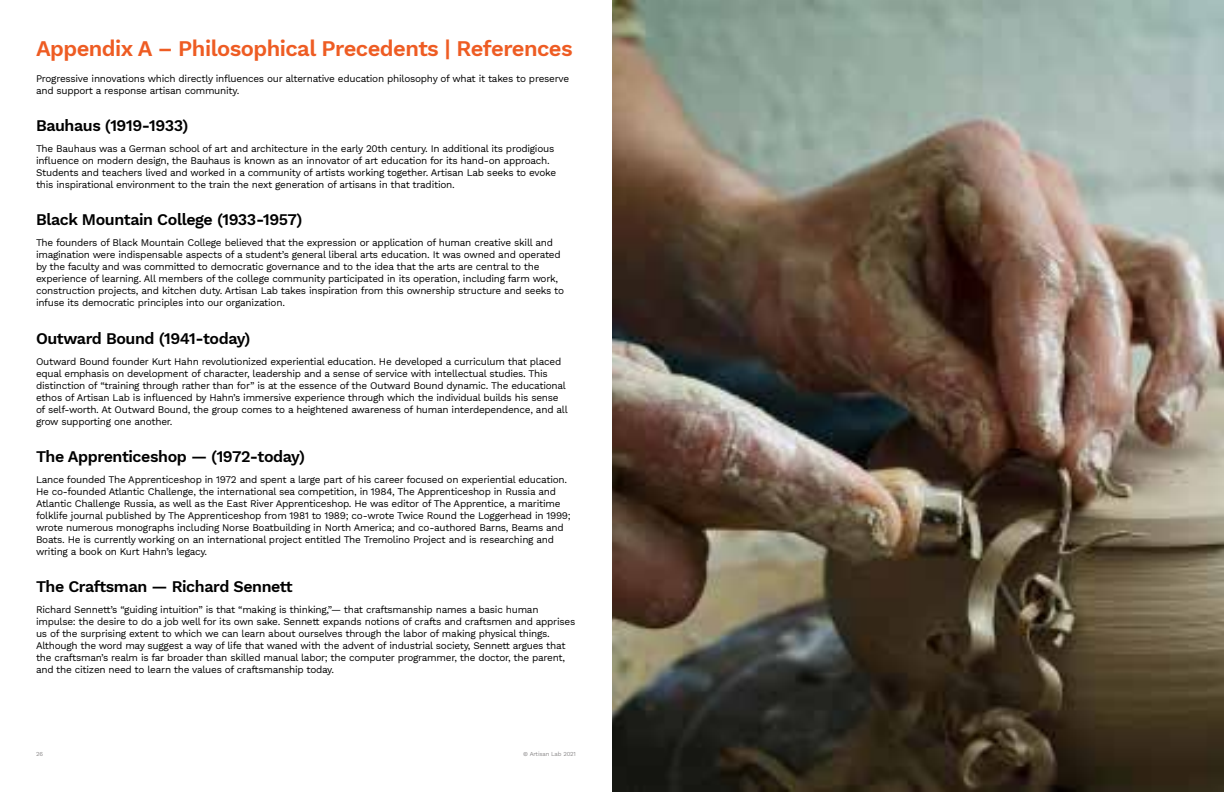
<style>
.page{position:relative;width:1224px;height:792px;background:#fff}
.page>*{position:absolute;margin:0;border:0;box-sizing:border-box;transform-origin:0 0}
.t1{font:600 22px "Work Sans";letter-spacing:-.025em;color:#ee5c23}
.t2{font:600 16px "Work Sans";letter-spacing:-.025em;color:#000}
.t3{font:10px/12px "Work Sans";letter-spacing:-.025em;color:#000}
.t4{font:6px "Work Sans";letter-spacing:-.025em;color:#8d8b8c}
</style>
<div class="page">
<img style="left:612px;top:0;width:612px;height:792px">
<h1 class="t1" style="left:36px;top:32px;width:538px">Appendix A – Philosophical Precedents | References</h1>
<p class="t3" style="left:36px;top:72px;width:535px">Progressive innovations which directly influences our alternative education philosophy of what it takes to preserve and support a response artisan community.</p>
<h2 class="t2" style="left:36px;top:114px;width:154px">Bauhaus (1919-1933)</h2>
<p class="t3" style="left:36px;top:142px;width:522px">The Bauhaus was a German school of art and architecture in the early 20th century. In additional its prodigious influence on modern design, the Bauhaus is known as an innovator of art education for its hand-on approach.<br>Students and teachers lived and worked in a community of artists working together. Artisan Lab seeks to evoke this inspirational environment to the train the next generation of artisans in that tradition.</p>
<h2 class="t2" style="left:36px;top:208px;width:268px">Black Mountain College (1933-1957)</h2>
<p class="t3" style="left:36px;top:237px;width:530px">The founders of Black Mountain College believed that the expression or application of human creative skill and imagination were indispensable aspects of a student’s general liberal arts education. It was owned and operated by the faculty and was committed to democratic governance and to the idea that the arts are central to the experience of learning. All members of the college community participated in its operation, including farm work, construction projects, and kitchen duty. Artisan Lab takes inspiration from this ownership structure and seeks to infuse its democratic principles into our organization.</p>
<h2 class="t2" style="left:36px;top:326px;width:216px">Outward Bound (1941-today)</h2>
<p class="t3" style="left:36px;top:355px;width:533px">Outward Bound founder Kurt Hahn revolutionized experiential education. He developed a curriculum that placed equal emphasis on development of character, leadership and a sense of service with intellectual studies. This distinction of “training through rather than for” is at the essence of the Outward Bound dynamic. The educational ethos of Artisan Lab is influenced by Hahn’s immersive experience through which the individual builds his sense of self-worth. At Outward Bound, the group comes to a heightened awareness of human interdependence, and all grow supporting one another.</p>
<h2 class="t2" style="left:36px;top:444px;width:271px">The Apprenticeshop — (1972-today)</h2>
<p class="t3" style="left:36px;top:473px;width:536px">Lance founded The Apprenticeshop in 1972 and spent a large part of his career focused on experiential education.<br>He co-founded Atlantic Challenge, the international sea competition, in 1984, The Apprenticeshop in Russia and Atlantic Challenge Russia, as well as the East River Apprenticeshop. He was editor of The Apprentice, a maritime folklife journal published by The Apprenticeshop from 1981 to 1989; co-wrote Twice Round the Loggerhead in 1999; wrote numerous monographs including Norse Boatbuilding in North America; and co-authored Barns, Beams and Boats. He is currently working on an international project entitled The Tremolino Project and is researching and writing a book on Kurt Hahn’s legacy.</p>
<h2 class="t2" style="left:36px;top:574px;width:258px">The Craftsman — Richard Sennett</h2>
<p class="t3" style="left:36px;top:603px;width:541px">Richard Sennett’s “guiding intuition” is that “making is thinking,”— that craftsmanship names a basic human impulse: the desire to do a job well for its own sake. Sennett expands notions of crafts and craftsmen and apprises us of the surprising extent to which we can learn about ourselves through the labor of making physical things.<br>Although the word may suggest a way of life that waned with the advent of industrial society, Sennett argues that the craftsman’s realm is far broader than skilled manual labor; the computer programmer, the doctor, the parent, and the citizen need to learn the values of craftsmanship today.</p>
<p class="t4" style="left:36px;top:749px;width:8px">26</p>
<p class="t4" style="left:523px;top:749px;width:54px">© Artisan Lab 2021</p>
</div>
